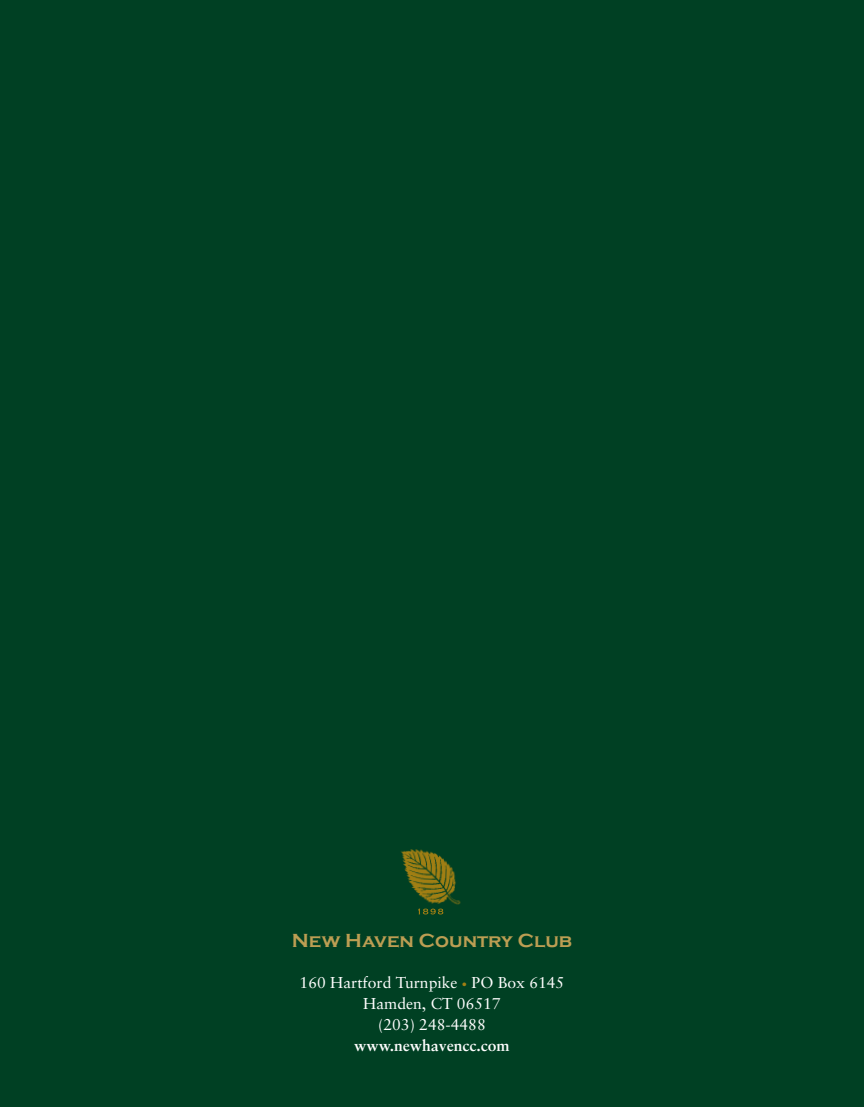
<style>
.page{position:relative;width:864px;height:1107px;background:#004023}
.page>*{position:absolute;margin:0;border:0;box-sizing:border-box;transform-origin:0 0}
.t1{font:700 19.5px "Copperplate Gothic";color:#bc9e53}
.t2{font:15.75px/21px "Sabon";color:#fff;text-align:center}
.t3{font:700 15.75px "Sabon";color:#fff}
.s1{font-size:10.5px;color:#a27f13}
</style>
<div class="page">
<img style="left:401px;top:849px;width:60px;height:66px">
<svg style="left:418px;top:909px;width:25px;height:5px"></svg>
<p class="t1" style="left:292px;top:930px;width:282px">New Haven Country Club</p>
<p class="t2" style="left:300px;top:972px;width:266px">160 Hartford Turnpike <span class="s1">•</span> PO Box 6145<br>Hamden, CT 06517<br>(203) 248-4488</p>
<p class="t3" style="left:354px;top:1036px;width:157px">www.newhavencc.com</p>
</div>
